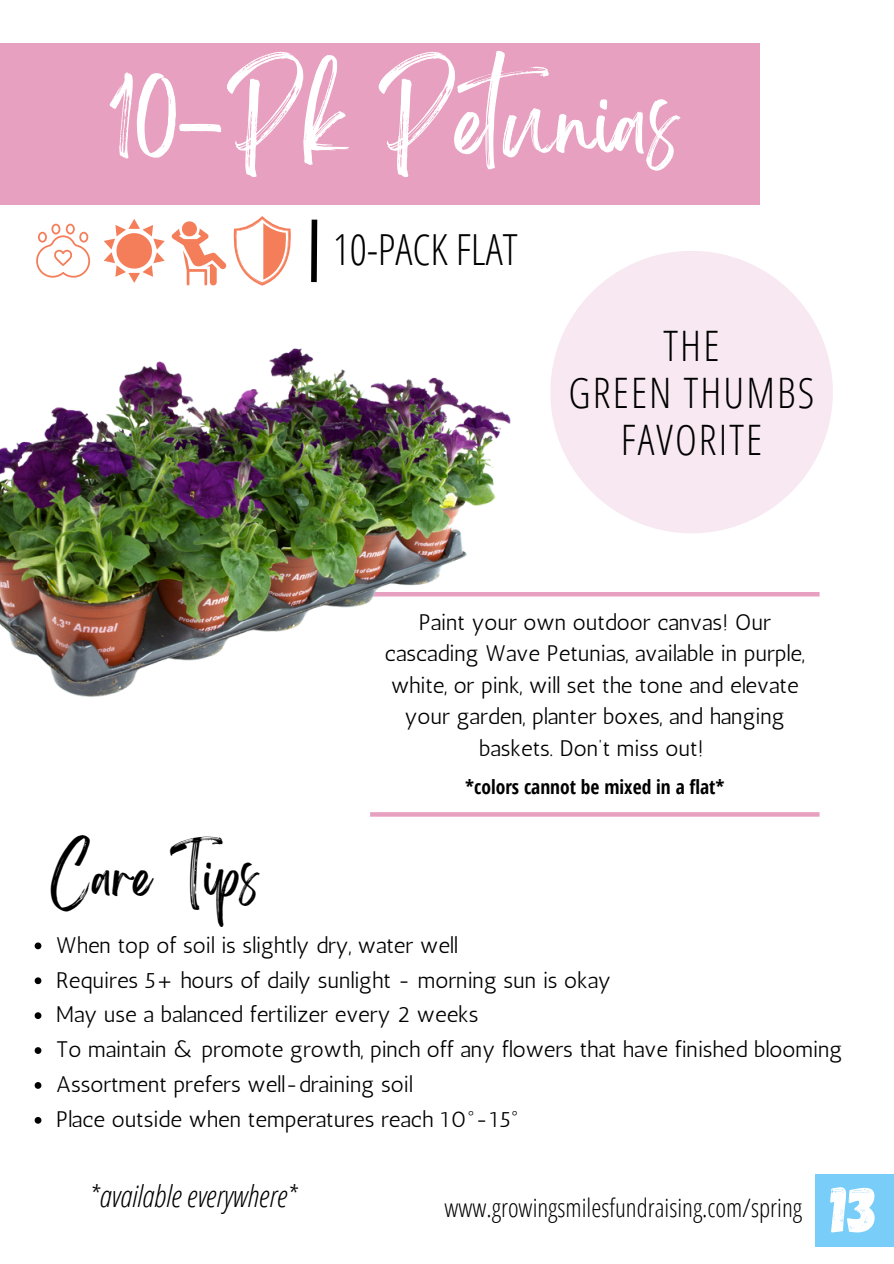
<style>
.page{position:relative;width:894px;height:1264px;background:#fff}
.page>*{position:absolute;margin:0;border:0;box-sizing:border-box;transform-origin:0 0}
.t1{font:78px "Brightwall";color:#fff}
.t2{font:65.4px "Gagalin";color:#fff}
.t3{font:47.4px "Brightwall";color:#000}
.t4{font:300 42.9px "Open Sans Condensed";color:#000}
.t5{font:300 42px/47.2px "Open Sans Condensed";letter-spacing:.05em;color:#000;text-align:center}
.t6{font:italic 300 30px "Open Sans Condensed";color:#000}
.t7{font:300 25.5px "Open Sans Condensed";color:#000}
.t8{font:22.5px/31.5px "Antic";color:#000;text-align:center}
.t9{font:700 19.5px "Open Sans Condensed";color:#000}
</style>
<div class="page">
<div style="left:0;top:43px;width:759px;height:162px;background:#e7a0c0"></div>
<svg style="left:550px;top:251px;width:282px;height:282px;fill:#f8e8f2"></svg>
<svg style="left:35px;top:942px;width:6px;height:7px"></svg>
<svg style="left:35px;top:977px;width:6px;height:7px"></svg>
<svg style="left:35px;top:1012px;width:6px;height:7px"></svg>
<svg style="left:35px;top:1047px;width:6px;height:6px"></svg>
<svg style="left:35px;top:1082px;width:6px;height:6px"></svg>
<svg style="left:35px;top:1117px;width:6px;height:6px"></svg>
<div style="left:815px;top:1174px;width:78px;height:72px;background:#78cef8"></div>
<svg style="left:370px;top:812px;width:449px;height:4px;fill:#e7a0c0"></svg>
<hr style="left:370px;top:592px;width:449px;height:4px;background:#e7a0c0">
<svg style="left:311px;top:219px;width:7px;height:64px"></svg>
<svg style="left:36px;top:224px;width:54px;height:54px"></svg>
<svg style="left:104px;top:219px;width:61px;height:64px"></svg>
<svg style="left:233px;top:216px;width:58px;height:70px"></svg>
<svg style="left:172px;top:221px;width:54px;height:64px"></svg>
<img style="left:0;top:348px;width:513px;height:349px">
<h1 class="t1" style="left:108px;top:95px;width:571px">10-Pk Petunias</h1>
<h3 class="t4" style="left:332px;top:219px;width:186px">10-PACK FLAT</h3>
<p class="t5" style="left:568px;top:320px;width:247px">THE<br>GREEN THUMBS<br>FAVORITE</p>
<p class="t3" style="left:50px;top:860px;width:209px">Care Tips</p>
<p class="t8" style="left:385px;top:606px;width:421px">Paint your own outdoor canvas! Our cascading Wave Petunias, available in purple, white, or pink, will set the tone and elevate your garden, planter boxes, and hanging baskets. Don’t miss out!</p>
<p class="t9" style="left:465px;top:773px;width:261px">*colors cannot be mixed in a flat*</p>
<p class="t8" style="left:56px;top:929px;width:403px">When top of soil is slightly dry, water well</p>
<p class="t8" style="left:56px;top:964px;width:556px">Requires 5+ hours of daily sunlight - morning sun is okay</p>
<p class="t8" style="left:56px;top:998px;width:424px">May use a balanced fertilizer every 2 weeks</p>
<p class="t8" style="left:56px;top:1033px;width:787px">To maintain &amp; promote growth, pinch off any flowers that have finished blooming</p>
<h2 class="t8" style="left:56px;top:1068px;width:358px">Assortment prefers well-draining soil</h2>
<h4 class="t8" style="left:56px;top:1103px;width:464px">Place outside when temperatures reach 10°-15°</h4>
<p class="t6" style="left:89px;top:1175px;width:209px">*available everywhere*</p>
<p class="t7" style="left:444px;top:1189px;width:359px">www.growingsmilesfundraising.com/spring</p>
<p class="t2" style="left:830px;top:1166px;width:49px">13</p>
</div>
